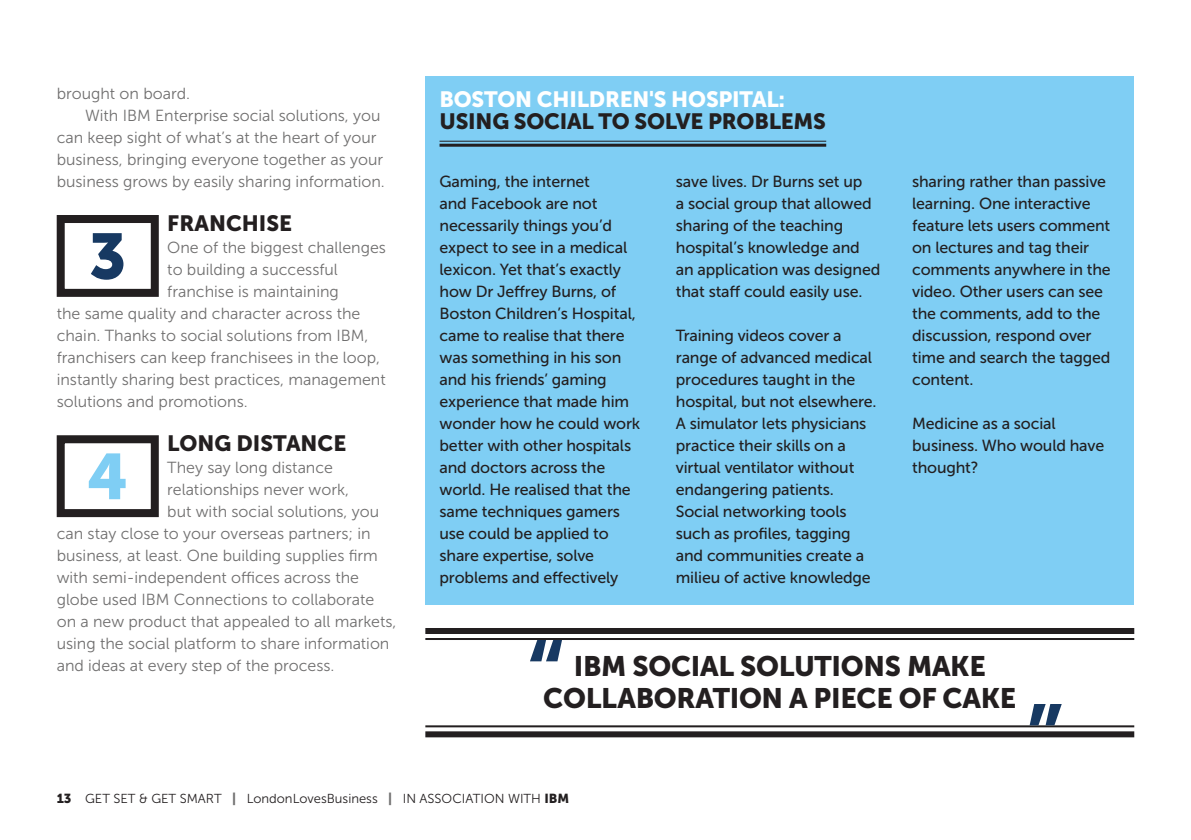
<style>
.page{position:relative;width:1191px;height:840px;background:#fff}
.page>*{position:absolute;margin:0;border:0;box-sizing:border-box;transform-origin:0 0}
.t1{font:64px "Museo Sans 900";color:#173962}
.t2{font:64px "Museo Sans 900";color:#7fcef4}
.Pullquote{font:28px/32px "Museo Sans 900";letter-spacing:-.01em;color:#231f20;text-align:center}
.Top_10_headlines{font:22px/22px "Museo Sans 900";letter-spacing:-.01em;color:#231f20}
.Box_body_copy{font:16px/22px "Museo Sans 500";letter-spacing:-.01em;color:#231f20}
.Body_copy_no_indent{font:16px "Museo Sans 300";color:#706f6f}
.Body_copy{font:16px/22px "Museo Sans 300";color:#706f6f}
.t3{font:13px "Museo Sans 300";color:#231f20}
.s1{color:#fff}
.s2{font-family:"Museo Sans 900"}
.s3{font-family:"Museo Sans 900";color:#706f6f}
</style>
<div class="page">
<div style="left:425px;top:77px;width:709px;height:528px;background:#7fcef4"></div>
<hr style="left:439px;top:141px;width:387px;height:1px;background:#231f20">
<hr style="left:439px;top:144px;width:387px;height:3px;background:#231f20">
<div style="left:57px;top:215px;width:102px;height:82px;border:8px solid #231f20"></div>
<div style="left:57px;top:435px;width:102px;height:82px;border:8px solid #231f20"></div>
<svg style="left:530px;top:639px;width:32px;height:22px"></svg>
<div style="left:425px;top:627px;width:709px;height:6px;background:#231f20"></div>
<hr style="left:425px;top:637px;width:709px;height:2px;background:#231f20">
<hr style="left:425px;top:725px;width:709px;height:2px;background:#231f20">
<div style="left:425px;top:731px;width:709px;height:6px;background:#231f20"></div>
<svg style="left:1029px;top:704px;width:32px;height:21px"></svg>
<p class="Body_copy_no_indent" style="left:57px;top:84px;width:135px">brought on board.</p>
<p class="Body_copy" style="left:57px;top:104px;width:330px;text-indent:28px">With IBM Enterprise social solutions, you can keep sight of what’s at the heart of your business, bringing everyone together as your business grows by easily sharing information.</p>
<p class="Top_10_headlines" style="left:167px;top:212px;width:126px">FRANCHISE</p>
<p class="Body_copy_no_indent" style="left:167px;top:238px;width:220px">One of the biggest challenges</p>
<p class="Body_copy_no_indent" style="left:167px;top:260px;width:172px">to building a successful</p>
<p class="Body_copy_no_indent" style="left:167px;top:282px;width:173px">franchise is maintaining</p>
<p class="Body_copy_no_indent" style="left:57px;top:304px;width:305px">the same quality and character across the</p>
<p class="Body_copy_no_indent" style="left:57px;top:326px;width:313px">chain. Thanks to social solutions from IBM,</p>
<p class="Body_copy_no_indent" style="left:57px;top:348px;width:325px">franchisers can keep franchisees in the loop,</p>
<p class="Body_copy_no_indent" style="left:57px;top:370px;width:331px">instantly sharing best practices, management</p>
<p class="Body_copy_no_indent" style="left:57px;top:392px;width:192px">solutions and promotions.</p>
<p class="Top_10_headlines" style="left:167px;top:432px;width:181px">LONG DISTANCE</p>
<p class="Body_copy_no_indent" style="left:167px;top:458px;width:167px">They say long distance</p>
<p class="Body_copy_no_indent" style="left:167px;top:480px;width:183px">relationships never work,</p>
<p class="Body_copy_no_indent" style="left:167px;top:502px;width:213px">but with social solutions, you</p>
<p class="Body_copy_no_indent" style="left:57px;top:524px;width:315px">can stay close to your overseas partners; in</p>
<p class="Body_copy_no_indent" style="left:57px;top:546px;width:323px">business, at least. One building supplies firm</p>
<p class="Body_copy_no_indent" style="left:57px;top:568px;width:304px">with semi-independent offices across the</p>
<p class="Body_copy_no_indent" style="left:57px;top:590px;width:319px">globe used IBM Connections to collaborate</p>
<p class="Body_copy_no_indent" style="left:57px;top:612px;width:341px">on a new product that appealed to all markets,</p>
<p class="Body_copy_no_indent" style="left:57px;top:634px;width:334px">using the social platform to share information</p>
<p class="Body_copy_no_indent" style="left:57px;top:656px;width:279px">and ideas at every step of the process.</p>
<p class="t1" style="left:89px;top:220px;width:39px">3</p>
<p class="t2" style="left:87px;top:440px;width:43px">4</p>
<p class="Top_10_headlines" style="left:439px;top:88px;width:388px"><span class="s1">BOSTON CHILDREN'S HOSPITAL:<br></span>USING SOCIAL TO SOLVE PROBLEMS</p>
<p class="Box_body_copy" style="left:439px;top:170px;width:202px">Gaming, the internet<br>and Facebook are not necessarily things you’d expect to see in a medical lexicon. Yet that’s exactly how Dr Jeffrey Burns, of<br>Boston Children’s Hospital, came to realise that there was something in his son and his friends’ gaming experience that made him wonder how he could work better with other hospitals and doctors across the world. He realised that the same techniques gamers use could be applied to share expertise, solve problems and effectively</p>
<p class="Box_body_copy" style="left:676px;top:170px;width:206px">save lives. Dr Burns set up<br>a social group that allowed sharing of the teaching hospital’s knowledge and an application was designed that staff could easily use.</p>
<p class="Box_body_copy" style="left:676px;top:324px;width:202px">Training videos cover a range of advanced medical procedures taught in the hospital, but not elsewhere.<br>A simulator lets physicians practice their skills on a virtual ventilator without endangering patients.<br>Social networking tools such as profiles, tagging and communities create a milieu of active knowledge</p>
<p class="Box_body_copy" style="left:912px;top:170px;width:200px">sharing rather than passive learning. One interactive feature lets users comment on lectures and tag their comments anywhere in the video. Other users can see the comments, add to the discussion, respond over time and search the tagged content.</p>
<p class="Box_body_copy" style="left:912px;top:412px;width:194px">Medicine as a social business. Who would have thought?</p>
<p class="Pullquote" style="left:543px;top:649px;width:474px">IBM SOCIAL SOLUTIONS MAKE<br>COLLABORATION A PIECE OF CAKE</p>
<p class="t3" style="left:57px;top:791px;width:514px"><span class="s2">13</span> GET SET &amp; GET SMART <span class="s3">|</span> LondonLovesBusiness <span class="s3">|</span> IN ASSOCIATION WITH <span class="s2">IBM</span></p>
</div>
